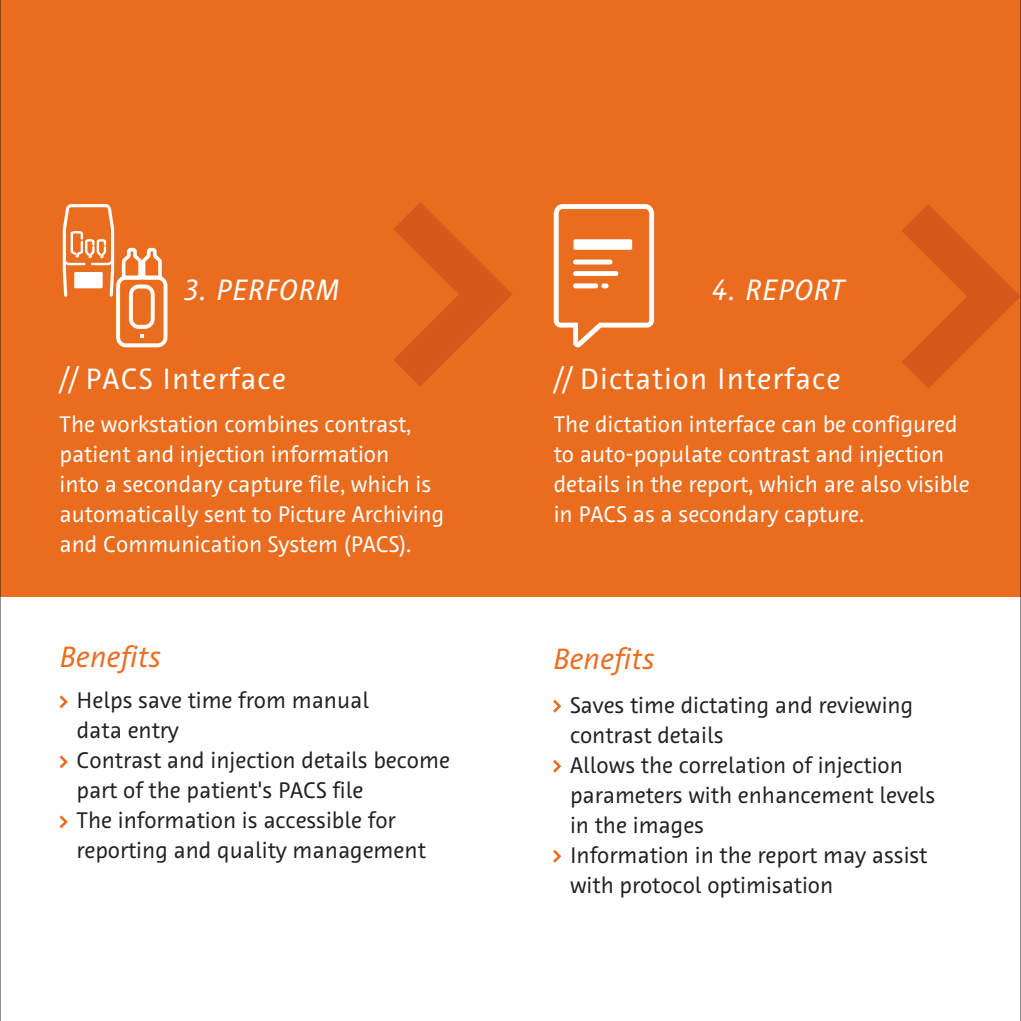
<style>
.page{position:relative;width:1021px;height:1021px;background:#fff}
.page>*{position:absolute;margin:0;border:0;box-sizing:border-box;transform-origin:0 0}
.t1{font:30px "Bayer Sans";letter-spacing:.04em;color:#fff}
.t2{font:italic 30px "Bayer Sans";letter-spacing:.03em;color:#fff}
._9_5_15_Pt_-_SAL_Bul{font:italic 30px "Bayer Sans";letter-spacing:.01em;color:#ea6d1f}
._9_5_15_Pt_-_SAL_Bul-2{font:23px/30px "Bayer Sans";color:#231f20}
._9_5_15_Pt_-_SAL_Bul-3{font:23px/30px "Bayer Sans";color:#fff}
</style>
<div class="page">
<div style="left:0;top:0;width:1020px;height:596px;background:#ea6d1f"></div>
<svg style="left:60px;top:695px;width:8px;height:13px"></svg>
<svg style="left:60px;top:755px;width:8px;height:13px"></svg>
<svg style="left:60px;top:815px;width:8px;height:13px"></svg>
<svg style="left:553px;top:699px;width:8px;height:13px"></svg>
<svg style="left:553px;top:759px;width:8px;height:13px"></svg>
<svg style="left:553px;top:850px;width:8px;height:12px"></svg>
<svg style="left:902px;top:204px;width:118px;height:184px"></svg>
<hr style="left:0;top:0;width:1px;height:1020px;background:#231f20">
<hr style="left:1020px;top:0;width:1px;height:1020px;background:#231f20">
<svg style="left:394px;top:202px;width:260px;height:184px"></svg>
<svg style="left:63px;top:204px;width:104px;height:143px"></svg>
<p class="t2" style="left:182px;top:271px;width:159px">3. PERFORM</p>
<p class="t2" style="left:711px;top:271px;width:134px">4. REPORT</p>
<p class="t1" style="left:60px;top:360px;width:228px">// PACS Interface</p>
<p class="t1" style="left:553px;top:360px;width:288px">// Dictation Interface</p>
<p class="_9_5_15_Pt_-_SAL_Bul-3" style="left:60px;top:409px;width:386px">The workstation combines contrast, patient and injection information<br>into a secondary capture file, which is automatically sent to Picture Archiving and Communication System (PACS).</p>
<p class="_9_5_15_Pt_-_SAL_Bul-3" style="left:553px;top:409px;width:417px">The dictation interface can be configured to auto-populate contrast and injection details in the report, which are also visible in PACS as a secondary capture.</p>
<p class="_9_5_15_Pt_-_SAL_Bul" style="left:60px;top:638px;width:103px">Benefits</p>
<p class="_9_5_15_Pt_-_SAL_Bul-2" style="left:77px;top:685px;width:375px">Helps save time from manual<br>data entry<br>Contrast and injection details become part of the patient's PACS file<br>The information is accessible for reporting and quality management</p>
<p class="_9_5_15_Pt_-_SAL_Bul" style="left:553px;top:640px;width:103px">Benefits</p>
<p class="_9_5_15_Pt_-_SAL_Bul-2" style="left:570px;top:689px;width:345px">Saves time dictating and reviewing contrast details</p>
<p class="_9_5_15_Pt_-_SAL_Bul-2" style="left:570px;top:749px;width:367px">Allows the correlation of injection parameters with enhancement levels in the images</p>
<p class="_9_5_15_Pt_-_SAL_Bul-2" style="left:570px;top:839px;width:359px">Information in the report may assist with protocol optimisation</p>
</div>
